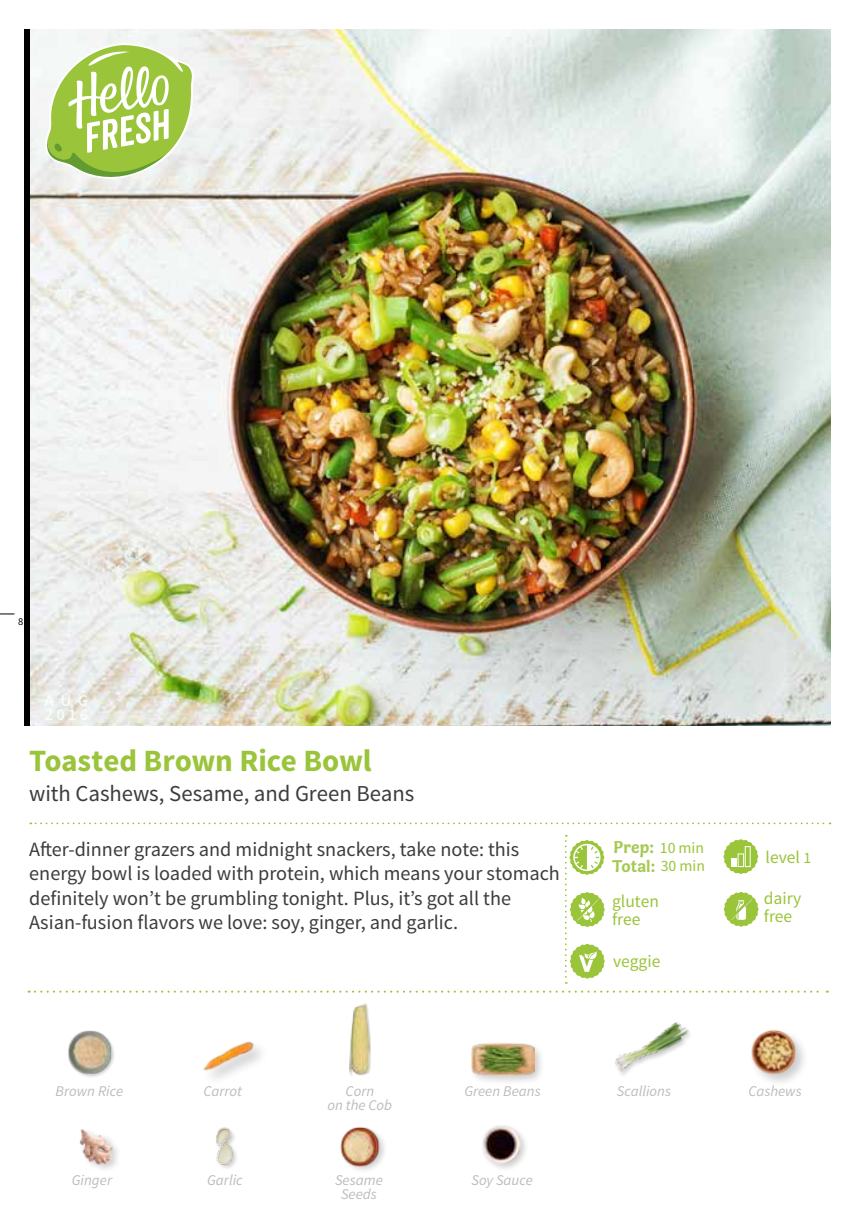
<style>
.page{position:relative;width:860px;height:1228px;background:#fff}
.page>*{position:absolute;margin:0;border:0;box-sizing:border-box;transform-origin:0 0}
.t1{font:700 30.97px "Source Sans Pro";letter-spacing:-.005em;color:#9ac43a}
.t2{font:22.75px "Source Sans Pro";letter-spacing:-.005em;color:#3c3c3b}
.t3{font:20.12px/24.5px "Source Sans Pro";color:#3c3c3b}
.t4{font:17.5px/18.6px "Source Sans Pro";color:#9ac43a}
.t5{font:700 17.5px/18.7px "Capucine Basic";letter-spacing:.005em;color:#a6c950}
.t6{font:600 16.62px/14px "Source Sans Pro";letter-spacing:.185em;color:#fff}
.t7{font:15.75px "Source Sans Pro";color:#9ac43a}
.t8{font:italic 14.88px/14.3px "Source Sans Pro";color:#bcbcbc;text-align:center}
.t9{font:10.5px "Source Sans Pro";color:#000}
.s1{font-size:15.75px}
</style>
<div class="page">
<img style="left:30px;top:29px;width:800px;height:696px">
<svg style="left:30px;top:822px;width:800px;height:2px"></svg>
<svg style="left:0;top:613px;width:14px;height:1px"></svg>
<svg style="left:45px;top:43px;width:149px;height:136px"></svg>
<svg style="left:29px;top:990px;width:798px;height:2px"></svg>
<div style="left:24px;top:29px;width:6px;height:696px;background:#000"></div>
<svg style="left:723px;top:892px;width:35px;height:34px"></svg>
<img style="left:79px;top:1129px;width:39px;height:40px">
<svg style="left:723px;top:839px;width:35px;height:35px"></svg>
<div style="left:744px;top:846px;width:6px;height:20px;border:1px solid #fff"></div>
<div style="left:468px;top:1040px;width:77px;height:46px;background:#000;opacity:.2"></div>
<img style="left:471px;top:1040px;width:63px;height:46px">
<div style="left:349px;top:1003px;width:22px;height:73px;background:#000;opacity:.2"></div>
<img style="left:349px;top:1003px;width:20px;height:72px">
<div style="left:749px;top:1028px;width:60px;height:59px;background:#000;opacity:.2"></div>
<img style="left:749px;top:1028px;width:55px;height:50px">
<img style="left:340px;top:1126px;width:45px;height:45px">
<img style="left:482px;top:1125px;width:44px;height:44px">
<img style="left:68px;top:1030px;width:46px;height:47px">
<img style="left:203px;top:1041px;width:59px;height:38px">
<img style="left:615px;top:1022px;width:75px;height:53px">
<img style="left:216px;top:1127px;width:21px;height:41px">
<svg style="left:565px;top:834px;width:39px;height:149px"></svg>
<p class="t9" style="left:18px;top:615px;width:7px">8</p>
<p class="t6" style="left:45px;top:694px;width:45px">AUG<br>2016</p>
<h1 class="t1" style="left:29px;top:740px;width:344px">Toasted Brown Rice Bowl</h1>
<p class="t2" style="left:29px;top:778px;width:386px">with Cashews, Sesame, and Green Beans</p>
<p class="t3" style="left:29px;top:837px;width:532px">After-dinner grazers and midnight snackers, take note: this energy bowl is loaded with protein, which means your stomach definitely won’t be grumbling tonight. Plus, it’s got all the Asian-fusion flavors we love: soy, ginger, and garlic.</p>
<p class="t5" style="left:612px;top:836px;width:44px">Prep:<br>Total:</p>
<p class="t7" style="left:659px;top:837px;width:46px">10 min</p>
<p class="t4" style="left:612px;top:892px;width:48px">gluten free</p>
<p class="t7" style="left:660px;top:856px;width:46px">30 min</p>
<p class="t4" style="left:613px;top:952px;width:49px">veggie</p>
<p class="t4" style="left:765px;top:848px;width:47px">level <span class="s1">1</span></p>
<p class="t4" style="left:763px;top:888px;width:39px">dairy free</p>
<p class="t8" style="left:56px;top:1083px;width:69px">Brown Rice</p>
<p class="t8" style="left:748px;top:1083px;width:55px">Cashews</p>
<p class="t8" style="left:345px;top:1083px;width:30px">Corn</p>
<p class="t8" style="left:616px;top:1083px;width:56px">Scallions</p>
<p class="t8" style="left:327px;top:1097px;width:66px">on the Cob</p>
<p class="t8" style="left:464px;top:1083px;width:78px">Green Beans</p>
<p class="t8" style="left:203px;top:1083px;width:40px">Carrot</p>
<p class="t8" style="left:72px;top:1172px;width:42px">Ginger</p>
<p class="t8" style="left:207px;top:1172px;width:37px">Garlic</p>
<p class="t8" style="left:335px;top:1172px;width:49px">Sesame<br>Seeds</p>
<p class="t8" style="left:471px;top:1172px;width:63px">Soy Sauce</p>
</div>
